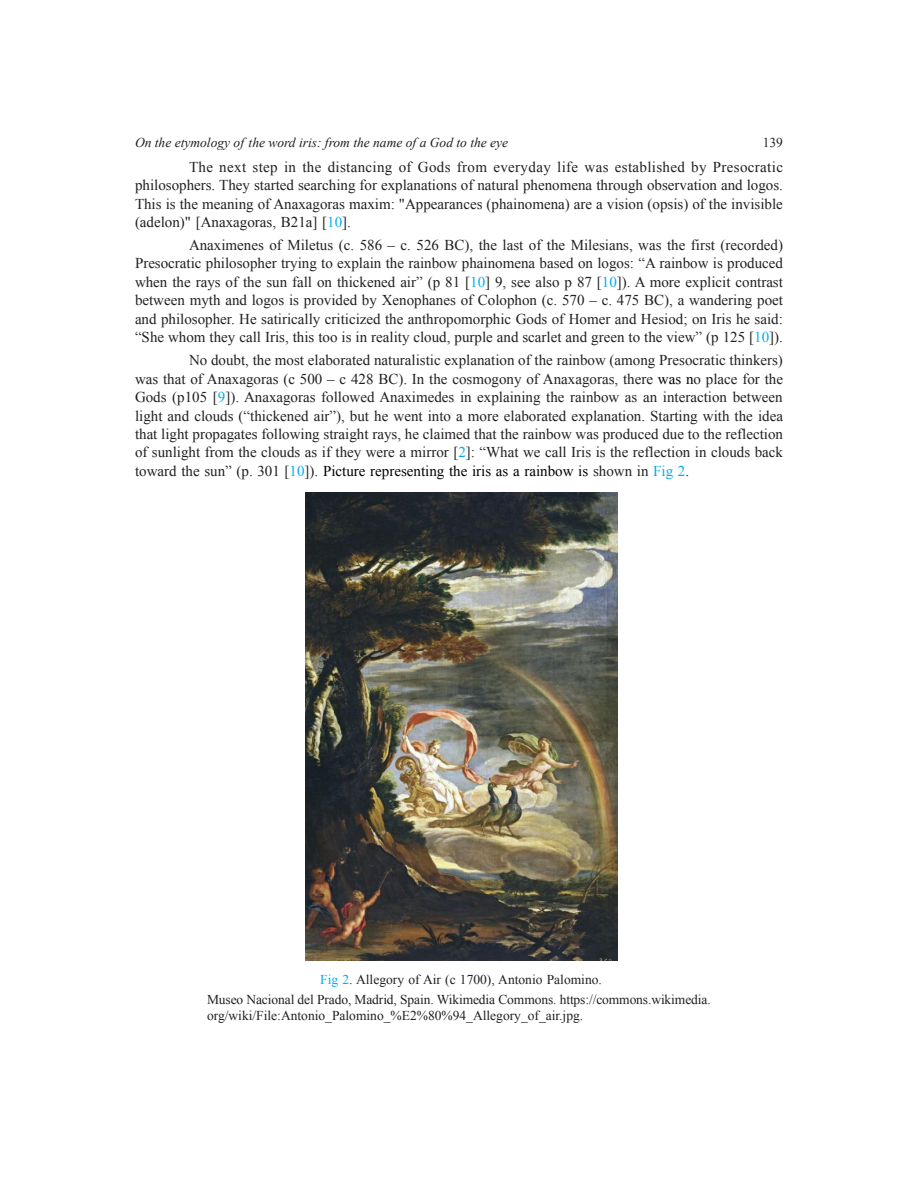
<style>
.page{position:relative;width:918px;height:1188px;background:#fff}
.page>*{position:absolute;margin:0;border:0;box-sizing:border-box;transform-origin:0 0}
.B_label{font:15px/18.5px "Times New Roman";color:#231f20;text-align:justify}
.B_label-2{font:13.5px/16.5px "Times New Roman";color:#231f20}
.t1{font:italic 13.5px "Times New Roman";color:#231f20}
.s1{color:#00aeef}
.s2{color:#000}
</style>
<div class="page">
<img style="left:305px;top:492px;width:313px;height:468px">
<p class="t1" style="left:135px;top:133px;width:375px">On the etymology of the word iris: from the name of a God to the eye</p>
<p class="B_label-2" style="left:763px;top:134px;width:22px">139</p>
<p class="B_label" style="left:135px;top:157px;width:650px;text-indent:54px">The next step in the distancing of Gods from everyday life was established by Presocratic philosophers. They started searching for explanations of natural phenomena through observation and logos.<br>This is the meaning of Anaxagoras maxim: "Appearances (phainomena) are a vision (opsis) of the invisible (adelon)" [Anaxagoras, B21a] [<span class="s1">10</span>].</p>
<p class="B_label" style="left:135px;top:236px;width:650px;text-indent:54px">Anaximenes of Miletus (c. 586 – c. 526 BC), the last of the Milesians, was the first (recorded)<br>Presocratic philosopher trying to explain the rainbow phainomena based on logos: “A rainbow is produced when the rays of the sun fall on thickened air” (p 81 [<span class="s1">10</span>] 9, see also p 87 [<span class="s1">10</span>]). A more explicit contrast between myth and logos is provided by Xenophanes of Colophon (c. 570 – c. 475 BC), a wandering poet and philosopher. He satirically criticized the anthropomorphic Gods of Homer and Hesiod; on Iris he said: “She whom they call Iris, this too is in reality cloud, purple and scarlet and green to the view” (p 125 [<span class="s1">10</span>]).</p>
<p class="B_label" style="left:135px;top:351px;width:650px;text-indent:54px">No doubt, the most elaborated naturalistic explanation of the rainbow (among Presocratic thinkers) was that of Anaxagoras (c 500 – c 428 BC). In the cosmogony of Anaxagoras, there <span class="s2">was n</span>o place for the Gods (p105 [<span class="s1">9</span>]). Anaxagoras followed Anaximedes in explaining the rainbow as an interaction between light and clouds (“thickened air”), but he went into a more elaborated explanation. Starting with the idea that light propagates following straight rays, he claimed that the rainbow was produced due to the reflection of sunlight from the clouds as if they were a mirror [<span class="s1">2</span>]: “What we call Iris is the reflection in clouds back toward the sun” (p. 301 [<span class="s1">10</span>]). <span class="s2">Picture representing the iris as a rainbow is</span> shown in <span class="s1">Fig 2</span>.</p>
<p class="B_label-2" style="left:320px;top:971px;width:283px"><span class="s1">Fig 2</span>. Allegory of Air (c 1700), Antonio Palomino.</p>
<p class="B_label-2" style="left:207px;top:991px;width:505px">Museo Nacional del Prado, Madrid, Spain. Wikimedia Commons. https://commons.wikimedia. org/wiki/File:Antonio_Palomino_%E2%80%94_Allegory_of_air.jpg.</p>
</div>
